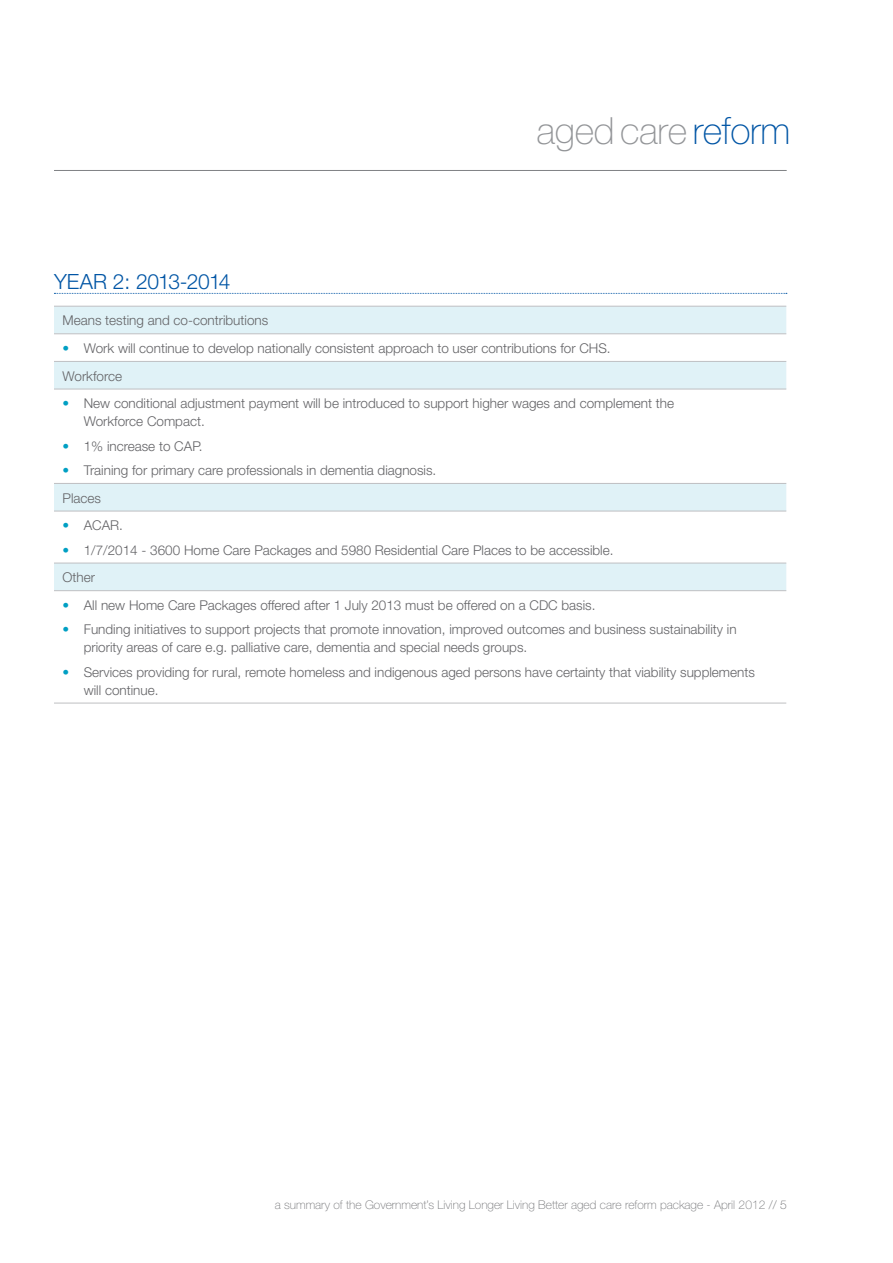
<style>
.page{position:relative;width:893px;height:1263px;background:#fff}
.page>*{position:absolute;margin:0;border:0;box-sizing:border-box;transform-origin:0 0}
.t1{font:100 37.5px "Helvetica Neue";letter-spacing:-.01em;color:#939598}
.Sub-heading{font:300 21px "Helvetica Neue";letter-spacing:-.02em;color:#0155a5}
.table_text{font:300 13.5px/18px "Helvetica Neue";color:#636366}
.t2{font:100 12px "Helvetica Neue";color:#727376}
.s1{color:#0155a5}
.s2{color:#009fc3}
.s3{color:#636366}
</style>
<div class="page">
<hr style="left:54px;top:170px;width:733px;height:1px;background:#808285">
<div style="left:54px;top:307px;width:732px;height:26px;background:#e0f2f7"></div>
<svg style="left:54px;top:334px;width:732px;height:369px"></svg>
<hr style="left:54px;top:333px;width:732px;height:1px;background:#bebfc2">
<hr style="left:54px;top:389px;width:732px;height:1px;background:#bebfc2">
<hr style="left:54px;top:511px;width:732px;height:1px;background:#bebfc2">
<hr style="left:54px;top:590px;width:732px;height:1px;background:#bebfc2">
<hr style="left:54px;top:361px;width:732px;height:1px;background:#bebfc2">
<hr style="left:54px;top:483px;width:732px;height:1px;background:#bebfc2">
<hr style="left:54px;top:563px;width:732px;height:1px;background:#bebfc2">
<hr style="left:54px;top:703px;width:732px;height:1px;background:#bebfc2">
<hr style="left:54px;top:306px;width:732px;height:1px;background:#bebfc2">
<svg style="left:54px;top:293px;width:733px;height:1px"></svg>
<h1 class="t1" style="left:537px;top:109px;width:255px">aged care <span class="s1">reform</span></h1>
<p class="Sub-heading" style="left:54px;top:268px;width:178px">YEAR 2: 2013-2014</p>
<p class="table_text" style="left:63px;top:311px;width:207px">Means testing and co-contributions</p>
<p class="table_text" style="left:63px;top:339px;width:550px"><span class="s2">•</span> Work will continue to develop nationally consistent approach to user contributions for CHS.</p>
<p class="table_text" style="left:63px;top:366px;width:61px">Workforce</p>
<p class="table_text" style="left:84px;top:394px;width:592px;text-indent:-21px"><span class="s2">•</span> New conditional adjustment payment will be introduced to support higher wages and complement the<br>Workforce Compact.</p>
<p class="table_text" style="left:63px;top:436px;width:142px"><span class="s2">•</span> 1% increase to CAP.</p>
<p class="table_text" style="left:63px;top:461px;width:375px"><span class="s2">•</span> Training for primary care professionals in dementia diagnosis.</p>
<p class="table_text" style="left:63px;top:488px;width:40px">Places</p>
<p class="table_text" style="left:63px;top:516px;width:62px"><span class="s2">•</span> ACAR.</p>
<p class="table_text" style="left:63px;top:540px;width:553px"><span class="s2">•</span> 1/7/2014 - 3600 Home Care Packages and 5980 Residential Care Places to be accessible.</p>
<p class="table_text" style="left:63px;top:568px;width:34px">Other</p>
<p class="table_text" style="left:63px;top:596px;width:534px"><span class="s2">•</span> All new Home Care Packages offered after 1 July 2013 must be offered on a CDC basis.</p>
<p class="table_text" style="left:84px;top:620px;width:654px;text-indent:-21px"><span class="s2">•</span> Funding initiatives to support projects that promote innovation, improved outcomes and business sustainability in priority areas of care e.g. palliative care, dementia and special needs groups.</p>
<p class="table_text" style="left:84px;top:662px;width:673px;text-indent:-21px"><span class="s2">•</span> Services providing for rural, remote homeless and indigenous aged persons have certainty that viability supplements will continue.</p>
<p class="t2" style="left:275px;top:1197px;width:513px">a summary of the Government’s Living Longer Living Better aged care reform package - April 2012 // <span class="s3">5</span></p>
</div>
